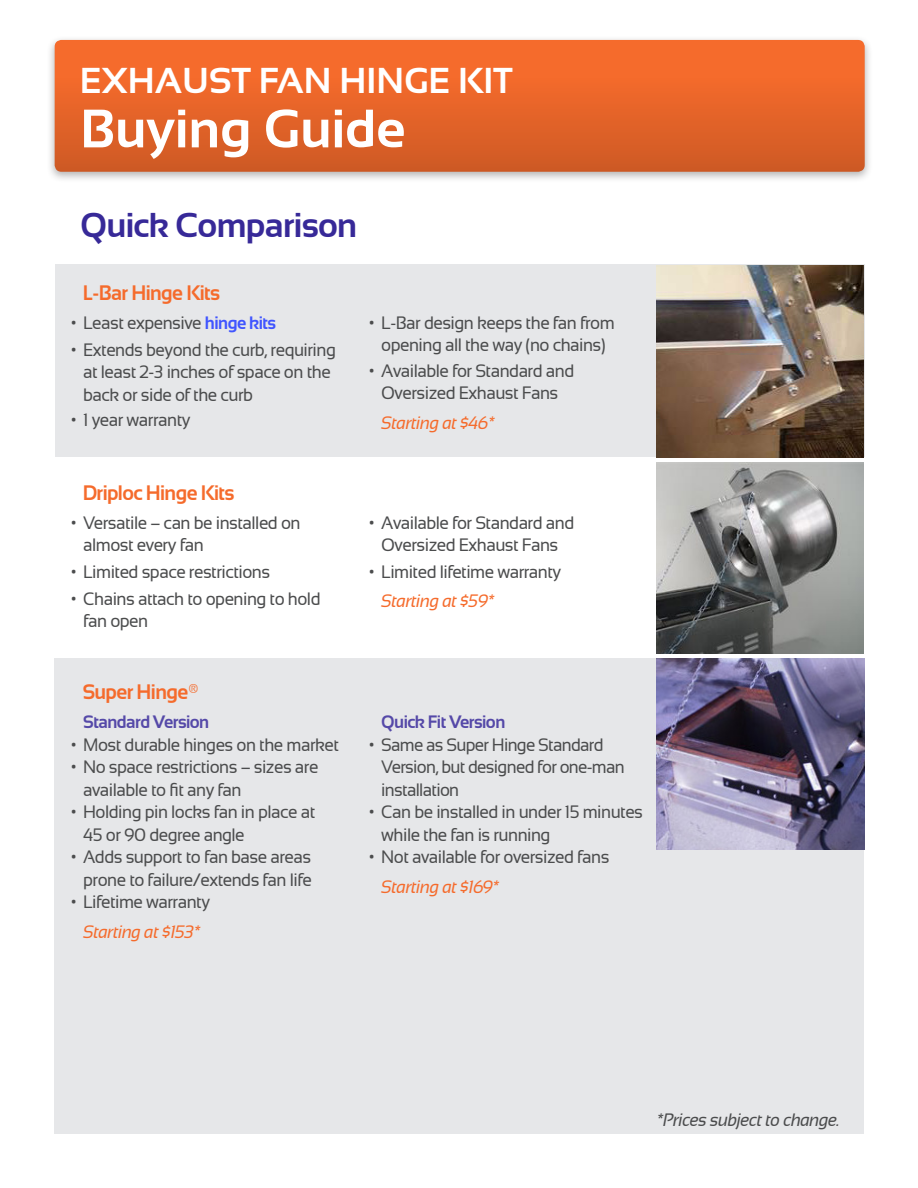
<style>
.page{position:relative;width:918px;height:1188px;background:#fff}
.page>*{position:absolute;margin:0;border:0;box-sizing:border-box;transform-origin:0 0}
.t1{font:700 54px "Sansation";color:#fff}
.t2{font:700 36px "Sansation";color:#fff}
.t3{font:700 34.5px "Sansation";letter-spacing:-.02em;color:#372998}
.t4{font:700 21px "Sansation";letter-spacing:-.03em;color:#f56b2c;scale:.95 1}
.t5{font:18px/22.5px "Sansation";letter-spacing:-.03em;color:#4b4c4d;scale:.95 1}
.t6{font:18px/22.5px "Sansation";letter-spacing:-.03em;color:#4b4c4d;scale:.94 1}
.t7{font:italic 18px "Sansation";letter-spacing:-.03em;color:#f56b2c;scale:.95 1}
.t8{font:700 18px "Sansation";letter-spacing:-.03em;color:#5549a8;scale:.95 1}
.t9{font:italic 18px "Sansation";letter-spacing:-.03em;color:#4b4c4d;scale:.95 1}
.s1{font-weight:700;color:#4055ff}
</style>
<div class="page">
<div style="left:55px;top:265px;width:810px;height:192px;background:#e6e7e9"></div>
<div style="left:55px;top:658px;width:809px;height:476px;background:#e6e7e9"></div>
<div style="left:46px;top:35px;width:827px;height:148px;background:#231f20;opacity:.34"></div>
<div style="left:55px;top:40px;width:810px;height:132px;background:linear-gradient(to bottom,#fd6f2d,#d05b25);border-radius:7px"></div>
<img style="left:656px;top:266px;width:208px;height:191px">
<img style="left:656px;top:462px;width:208px;height:192px">
<img style="left:657px;top:658px;width:208px;height:191px">
<p class="t2" style="left:80px;top:61px;width:434px">EXHAUST FAN HINGE KIT</p>
<p class="t1" style="left:80px;top:99px;width:327px">Buying Guide</p>
<p class="t3" style="left:80px;top:206px;width:279px">Quick Comparison</p>
<p class="t4" style="left:83px;top:281px;width:146px">L-Bar Hinge Kits</p>
<p class="t5" style="left:71px;top:311px;width:217px">• Least expensive <span class="s1">hinge kits</span></p>
<p class="t5" style="left:83px;top:338px;width:268px;text-indent:-12px">• Extends beyond the curb, requiring at least 2-3 inches of space on the back or side of the curb</p>
<p class="t5" style="left:71px;top:409px;width:127px">• 1 year warranty</p>
<p class="t4" style="left:83px;top:480px;width:161px">Driploc Hinge Kits</p>
<p class="t5" style="left:83px;top:511px;width:230px;text-indent:-12px">• Versatile – can be installed on almost every fan</p>
<p class="t5" style="left:71px;top:560px;width:211px">• Limited space restrictions</p>
<p class="t5" style="left:83px;top:587px;width:251px;text-indent:-12px">• Chains attach to opening to hold fan open</p>
<p class="t4" style="left:83px;top:680px;width:124px">Super Hinge®</p>
<p class="t8" style="left:83px;top:712px;width:134px">Standard Version</p>
<p class="t5" style="left:71px;top:733px;width:283px">• Most durable hinges on the market</p>
<p class="t5" style="left:83px;top:756px;width:249px;text-indent:-12px">• No space restrictions – sizes are available to fit any fan</p>
<p class="t5" style="left:71px;top:801px;width:258px">• Holding pin locks fan in place at</p>
<p class="t5" style="left:83px;top:823px;width:172px">45 or 90 degree angle</p>
<p class="t5" style="left:71px;top:846px;width:255px;text-align:right">• Adds support to fan base areas prone to failure/extends fan life</p>
<p class="t5" style="left:71px;top:891px;width:148px">• Lifetime warranty</p>
<p class="t7" style="left:83px;top:921px;width:125px">Starting at $153*</p>
<p class="t5" style="left:369px;top:311px;width:260px;text-align:center">• L-Bar design keeps the fan from opening all the way (no chains)</p>
<p class="t5" style="left:369px;top:359px;width:217px;text-align:center">• Available for Standard and<br>Oversized Exhaust Fans</p>
<p class="t7" style="left:381px;top:412px;width:121px">Starting at $46*</p>
<p class="t5" style="left:369px;top:511px;width:217px;text-align:center">• Available for Standard and<br>Oversized Exhaust Fans</p>
<p class="t5" style="left:369px;top:560px;width:204px">• Limited lifetime warranty</p>
<p class="t7" style="left:381px;top:591px;width:121px">Starting at $59*</p>
<p class="t8" style="left:381px;top:712px;width:132px">Quick Fit Version</p>
<p class="t6" style="left:381px;top:733px;width:261px;text-indent:-12px">• Same as Super Hinge Standard<br>Version, but designed for one-man installation</p>
<p class="t5" style="left:381px;top:801px;width:277px;text-indent:-12px">• Can be installed in under 15 minutes while the fan is running</p>
<p class="t5" style="left:369px;top:846px;width:254px">• Not available for oversized fans</p>
<p class="t7" style="left:381px;top:876px;width:126px">Starting at $169*</p>
<p class="t9" style="left:657px;top:1109px;width:194px">*Prices subject to change.</p>
</div>
